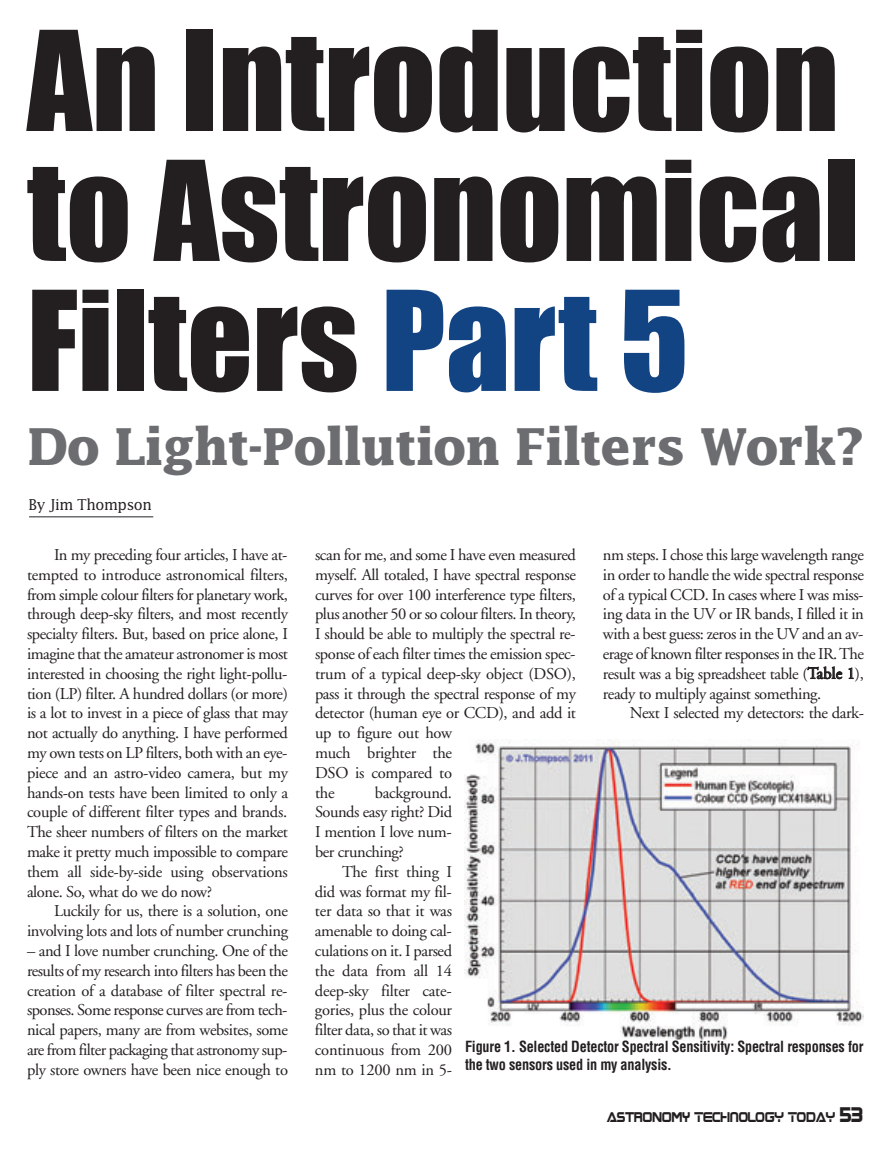
<style>
.page{position:relative;width:891px;height:1161px;background:#fff}
.page>*{position:absolute;margin:0;border:0;box-sizing:border-box;transform-origin:0 0}
.t1{font:128.1px/129.9px "Impact";color:#231f20}
.t2{font:700 50.85px "Lucida";letter-spacing:-.025em;color:#6c6d70;scale:.96 1}
.t3{font:16.5px/19.8px "Adobe Garamond";letter-spacing:-.025em;color:#231f20;text-align:justify}
.t4{font:700 condensed 15px/18px "Helvetica";letter-spacing:-.015em;color:#231f20;scale:.95 1}
.t5{font:15px "Lucida";letter-spacing:-.025em;color:#231f20;scale:.95 1}
.t6{font:11.4px "Boom Box";color:#231f20;scale:.9 1}
.s1{color:#124483}
.s2{font-size:17.1px}
</style>
<div class="page">
<hr style="left:29px;top:516px;width:124px;height:2px;background:#6c6d70">
<img style="left:464px;top:739px;width:400px;height:302px">
<h1 class="t1" style="left:27px;top:22px;width:833px">An Introduction to Astronomical<br>Filters <span class="s1">Part 5</span></h1>
<h2 class="t2" style="left:27px;top:417px;width:874px">Do Light-Pollution Filters Work?</h2>
<p class="t5" style="left:28px;top:496px;width:131px">By Jim Thompson</p>
<p class="t3" style="left:27px;top:546px;width:263px;text-indent:27px">In my preceding four articles, I have at&shy;tempted to introduce astronomical filters, from simple colour filters for planetary work, through deep-sky filters, and most recently specialty filters. But, based on price alone, I imagine that the amateur astronomer is most interested in choosing the right light-pollu&shy;tion (LP) filter. A hundred dollars (or more) is a lot to invest in a piece of glass that may not actually do anything. I have performed my own tests on LP filters, both with an eye&shy;piece and an astro-video camera, but my hands-on tests have been limited to only a couple of different filter types and brands.<br>The sheer numbers of filters on the market make it pretty much impossible to compare them all side-by-side using observations alone. So, what do we do now?</p>
<p class="t3" style="left:27px;top:903px;width:263px;text-align:right">Luckily for us, there is a solution, one involving lots and lots of number crunching</p>
<p class="t3" style="left:27px;top:942px;width:263px">– and I love number crunching. One of the results of my research into filters has been the creation of a database of filter spectral re&shy;sponses. Some response curves are from tech&shy;nical papers, many are from websites, some are from filter packaging that astronomy sup&shy;ply store owners have been nice enough to</p>
<p class="t3" style="left:315px;top:546px;width:263px;text-align:left">scan for me, and some I have even measured myself. All totaled, I have spectral response curves for over 100 interference type filters, plus another 50 or so colour filters. In theory, I should be able to multiply the spectral re&shy;sponse of each filter times the emission spec&shy;trum of a typical deep-sky object (DSO), pass it through the spectral response of my detector (human eye or CCD), and add it up to figure out how<br>much brighter the<br>DSO is compared to<br>the</p>
<p class="t3" style="left:603px;top:546px;width:263px">nm steps. I chose this large wavelength range in order to handle the wide spectral response of a typical CCD. In cases where I was miss&shy;ing data in the UV or IR bands, I filled it in with a best guess: zeros in the UV and an av&shy;erage of known filter responses in the IR.The result was a big spreadsheet table (Table 1), ready to multiply against something.</p>
<p class="t3" style="left:630px;top:705px;width:236px">Next I selected my detectors: the dark-</p>
<p class="t3" style="left:315px;top:784px;width:139px;text-indent:60px">background.<br>Sounds easy right? Did I mention I love num&shy;ber crunching?</p>
<p class="t3" style="left:315px;top:863px;width:139px;text-indent:27px">The first thing I did was format my fil&shy;ter data so that it was amenable to doing cal&shy;culations on it. I parsed the data from all 14 deep-sky filter cate&shy;gories, plus the colour filter data, so that it was continuous from 200 nm to 1200 nm in 5-</p>
<p class="t4" style="left:465px;top:1038px;width:421px">Figure 1. Selected Detector Spectral Sensitivity: Spectral responses for the two sensors used in my analysis.</p>
<p class="t6" style="left:607px;top:1112px;width:286px">ASTRONOMY TECHNOLOGY TODAY <span class="s2">53</span></p>
</div>
